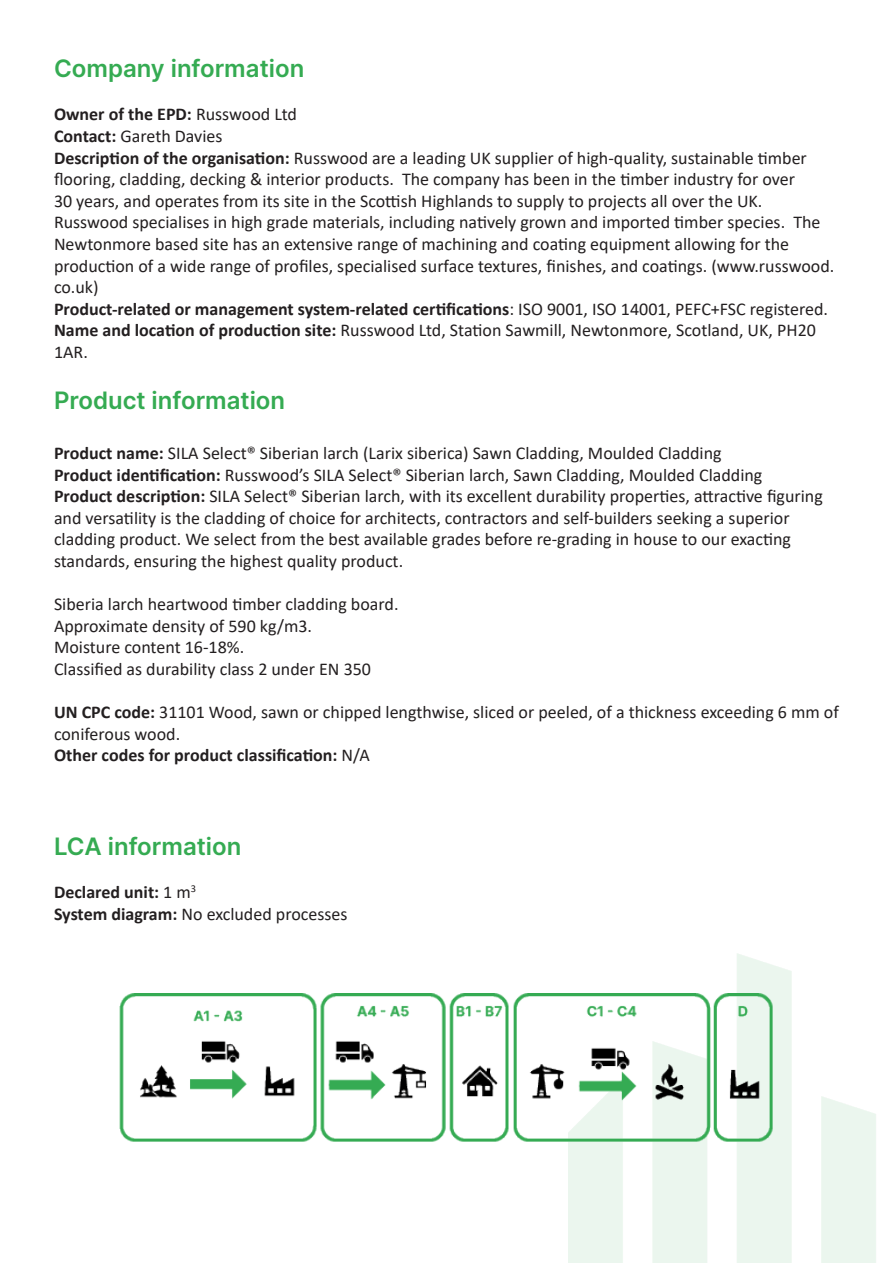
<style>
.page{position:relative;width:893px;height:1263px;background:#fff}
.page>*{position:absolute;margin:0;border:0;box-sizing:border-box;transform-origin:0 0}
.t1{font:24px "Inter";color:#35ab52}
.t2{font:18px/21.6px "Calibri";color:#231f20}
.t3{font:700 18px "Calibri";color:#231f20}
.s1{font-weight:400}
.s2{font-weight:700}
</style>
<div class="page">
<img style="left:120px;top:993px;width:653px;height:150px">
<p class="t1" style="left:54px;top:51px;width:252px">Company information</p>
<p class="t3" style="left:54px;top:102px;width:244px">Owner of the EPD: <span class="s1">Russwood Ltd</span></p>
<p class="t2" style="left:54px;top:125px;width:170px"><span class="s2">Contact:</span> Gareth Davies</p>
<p class="t2" style="left:54px;top:146px;width:782px"><span class="s2">Description of the organisation:</span> Russwood are a leading UK supplier of high-quality, sustainable timber flooring, cladding, decking &amp; interior products. The company has been in the timber industry for over<br>30 years, and operates from its site in the Scottish Highlands to supply to projects all over the UK.<br>Russwood specialises in high grade materials, including natively grown and imported timber species. The Newtonmore based site has an extensive range of machining and coating equipment allowing for the production of a wide range of profiles, specialised surface textures, finishes, and coatings. (www.russwood. co.uk)</p>
<p class="t3" style="left:54px;top:296px;width:776px">Product-related or management system-related certifications<span class="s1">: ISO 9001, ISO 14001, PEFC+FSC registered.</span></p>
<p class="t2" style="left:54px;top:319px;width:763px"><span class="s2">Name and location of production site:</span> Russwood Ltd, Station Sawmill, Newtonmore, Scotland, UK, PH20<br>1AR.</p>
<p class="t1" style="left:54px;top:382px;width:233px">Product information</p>
<p class="t2" style="left:54px;top:442px;width:669px"><span class="s2">Product name:</span> SILA Select® Siberian larch (Larix siberica) Sawn Cladding, Moulded Cladding</p>
<p class="t2" style="left:54px;top:463px;width:710px"><span class="s2">Product identification:</span> Russwood’s SILA Select® Siberian larch, Sawn Cladding, Moulded Cladding</p>
<p class="t2" style="left:54px;top:485px;width:770px"><span class="s2">Product description:</span> SILA Select® Siberian larch, with its excellent durability properties, attractive figuring and versatility is the cladding of choice for architects, contractors and self-builders seeking a superior cladding product. We select from the best available grades before re-grading in house to our exacting standards, ensuring the highest quality product.</p>
<p class="t2" style="left:54px;top:593px;width:346px">Siberia larch heartwood timber cladding board.</p>
<p class="t2" style="left:54px;top:614px;width:260px">Approximate density of 590 kg/m3.</p>
<p class="t2" style="left:54px;top:636px;width:192px">Moisture content 16-18%.</p>
<p class="t2" style="left:54px;top:658px;width:319px">Classified as durability class 2 under EN 350</p>
<p class="t2" style="left:54px;top:701px;width:786px"><span class="s2">UN CPC code:</span> 31101 Wood, sawn or chipped lengthwise, sliced or peeled, of a thickness exceeding 6 mm of coniferous wood.</p>
<p class="t3" style="left:54px;top:743px;width:317px">Other codes for product classification: <span class="s1">N/A</span></p>
<p class="t1" style="left:54px;top:829px;width:189px">LCA information</p>
<p class="t3" style="left:54px;top:879px;width:144px">Declared unit: <span class="s1">1 m</span><sup>3</sup></p>
<p class="t2" style="left:54px;top:902px;width:295px"><span class="s2">System diagram:</span> No excluded processes</p>
</div>
